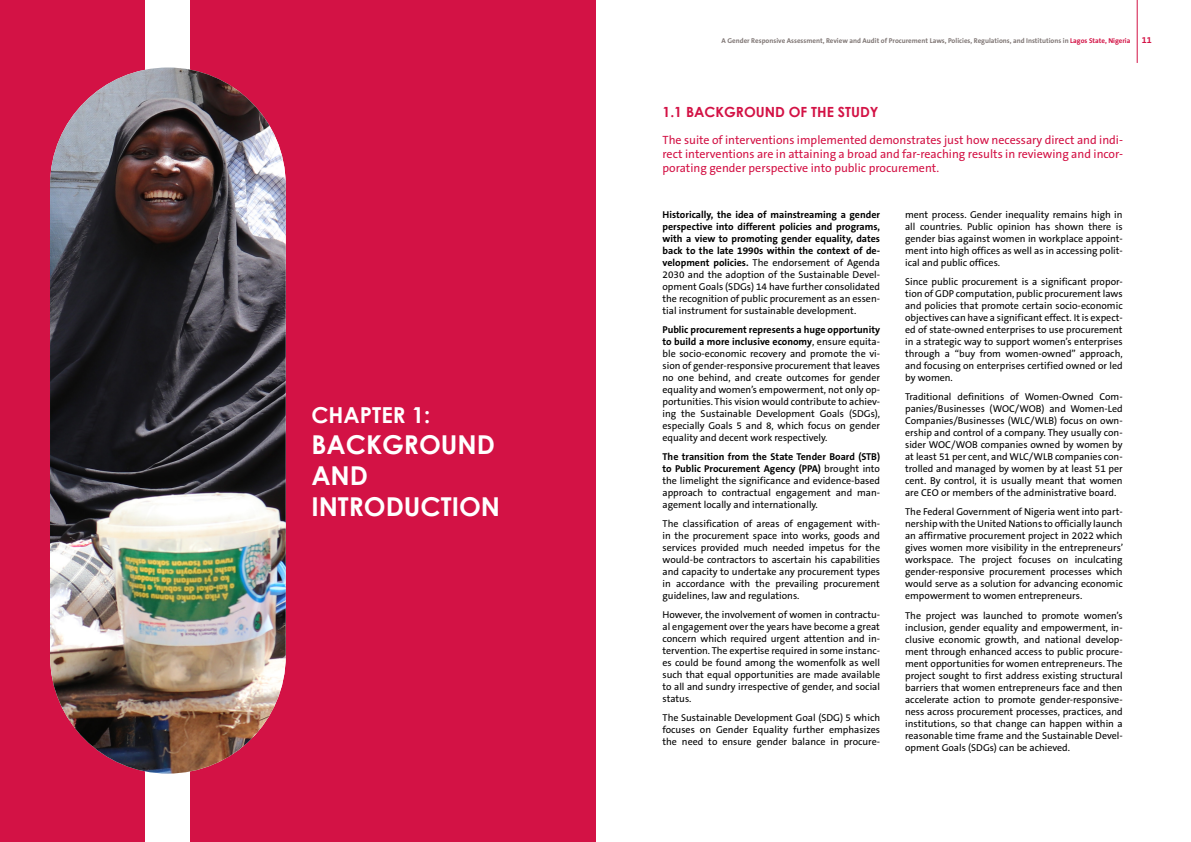
<style>
.page{position:relative;width:1191px;height:842px;background:#fff}
.page>*{position:absolute;margin:0;border:0;box-sizing:border-box;transform-origin:0 0}
.t1{font:700 26px/31.2px "Century Gothic";color:#fff}
.t2{font:700 22px "Century Gothic";color:#fff}
.heading_2{font:700 14px "Century Gothic";color:#d31245}
.Body_Text{font:12px/14.4px "The Sans B5 Plain";color:#d31245;text-align:justify}
.Body_Text-2{font:10px/12px "The Sans B5 Plain";color:#000;text-align:justify}
.t3{font:700 7px "The Sans B7";color:#7f7674}
.s1{color:#d31245}
.s2{font-size:9px;color:#d31245}
.s3{font-family:"The Sans B7";font-weight:700}
</style>
<div class="page">
<hr style="left:1136px;top:0;width:1px;height:63px;background:#d31245">
<div style="left:0;top:0;width:595px;height:842px;background:#d31245"></div>
<div style="left:146px;top:0;width:44px;height:842px;background:#fff"></div>
<img style="left:50px;top:67px;width:236px;height:706px;border-radius:118px">
<p class="t2" style="left:311px;top:398px;width:120px">CHAPTER 1:</p>
<p class="t1" style="left:311px;top:428px;width:190px">BACKGROUND<br>AND<br>INTRODUCTION</p>
<p class="t3" style="left:721px;top:36px;width:431px">A Gender Responsive Assessment, Review and Audit of Procurement Laws, Policies, Regulations, and Institutions in <span class="s1">Lagos State, Nigeria</span> <span class="s2">11</span></p>
<p class="heading_2" style="left:662px;top:101px;width:217px">1.1 BACKGROUND OF THE STUDY</p>
<p class="Body_Text" style="left:662px;top:133px;width:462px">The suite of interventions implemented demonstrates just how necessary direct and indi&shy;rect interventions are in attaining a broad and far-reaching results in reviewing and incor&shy;porating gender perspective into public procurement.</p>
<p class="Body_Text-2" style="left:662px;top:209px;width:219px"><span class="s3">Historically, the idea of mainstreaming a gender perspective into different policies and programs, with a view to promoting gender equality, dates back to the late 1990s within the context of de&shy;velopment policies.</span> The endorsement of Agenda 2030 and the adoption of the Sustainable Devel&shy;opment Goals (SDGs) 14 have further consolidated the recognition of public procurement as an essen&shy;tial instrument for sustainable development.</p>
<p class="Body_Text-2" style="left:662px;top:324px;width:219px"><span class="s3">Public procurement represents a huge opportunity to build a more inclusive economy</span>, ensure equita&shy;ble socio-economic recovery and promote the vi&shy;sion of gender-responsive procurement that leaves no one behind, and create outcomes for gender equality and women’s empowerment, not only op&shy;portunities. This vision would contribute to achiev&shy;ing the Sustainable Development Goals (SDGs), especially Goals 5 and 8, which focus on gender equality and decent work respectively.</p>
<p class="Body_Text-2" style="left:662px;top:451px;width:219px"><span class="s3">The transition from the State Tender Board (STB) to Public Procurement Agency (PPA)</span> brought into the limelight the significance and evidence-based approach to contractual engagement and man&shy;agement locally and internationally.</p>
<p class="Body_Text-2" style="left:662px;top:518px;width:219px">The classification of areas of engagement with&shy;in the procurement space into works, goods and services provided much needed impetus for the would-be contractors to ascertain his capabilities and capacity to undertake any procurement types in accordance with the prevailing procurement guidelines, law and regulations.</p>
<p class="Body_Text-2" style="left:662px;top:609px;width:219px">However, the involvement of women in contractu&shy;al engagement over the years have become a great concern which required urgent attention and in&shy;tervention. The expertise required in some instanc&shy;es could be found among the womenfolk as well such that equal opportunities are made available to all and sundry irrespective of gender, and social status.</p>
<p class="Body_Text-2" style="left:662px;top:712px;width:219px">The Sustainable Development Goal (SDG) 5 which focuses on Gender Equality further emphasizes the need to ensure gender balance in procure-</p>
<p class="Body_Text-2" style="left:905px;top:209px;width:219px">ment process. Gender inequality remains high in all countries. Public opinion has shown there is gender bias against women in workplace appoint&shy;ment into high offices as well as in accessing polit&shy;ical and public offices.</p>
<p class="Body_Text-2" style="left:905px;top:276px;width:219px">Since public procurement is a significant propor&shy;tion of GDP computation, public procurement laws and policies that promote certain socio-economic objectives can have a significant effect. It is expect&shy;ed of state-owned enterprises to use procurement in a strategic way to support women’s enterprises through a “buy from women-owned” approach, and focusing on enterprises certified owned or led by women.</p>
<p class="Body_Text-2" style="left:905px;top:391px;width:219px">Traditional definitions of Women-Owned Com&shy;panies/Businesses (WOC/WOB) and Women-Led Companies/Businesses (WLC/WLB) focus on own&shy;ership and control of a company. They usually con&shy;sider WOC/WOB companies owned by women by at least 51 per cent, and WLC/WLB companies con&shy;trolled and managed by women by at least 51 per cent. By control, it is usually meant that women are CEO or members of the administrative board.</p>
<p class="Body_Text-2" style="left:905px;top:506px;width:220px">The Federal Government of Nigeria went into part&shy;nership with the United Nations to officially launch an affirmative procurement project in 2022 which gives women more visibility in the entrepreneurs’ workspace. The project focuses on inculcating gender-responsive procurement processes which would serve as a solution for advancing economic empowerment to women entrepreneurs.</p>
<p class="Body_Text-2" style="left:905px;top:610px;width:219px">The project was launched to promote women’s inclusion, gender equality and empowerment, in&shy;clusive economic growth, and national develop&shy;ment through enhanced access to public procure&shy;ment opportunities for women entrepreneurs. The project sought to first address existing structural barriers that women entrepreneurs face and then accelerate action to promote gender-responsive&shy;ness across procurement processes, practices, and institutions, so that change can happen within a reasonable time frame and the Sustainable Devel&shy;opment Goals (SDGs) can be achieved.</p>
</div>
